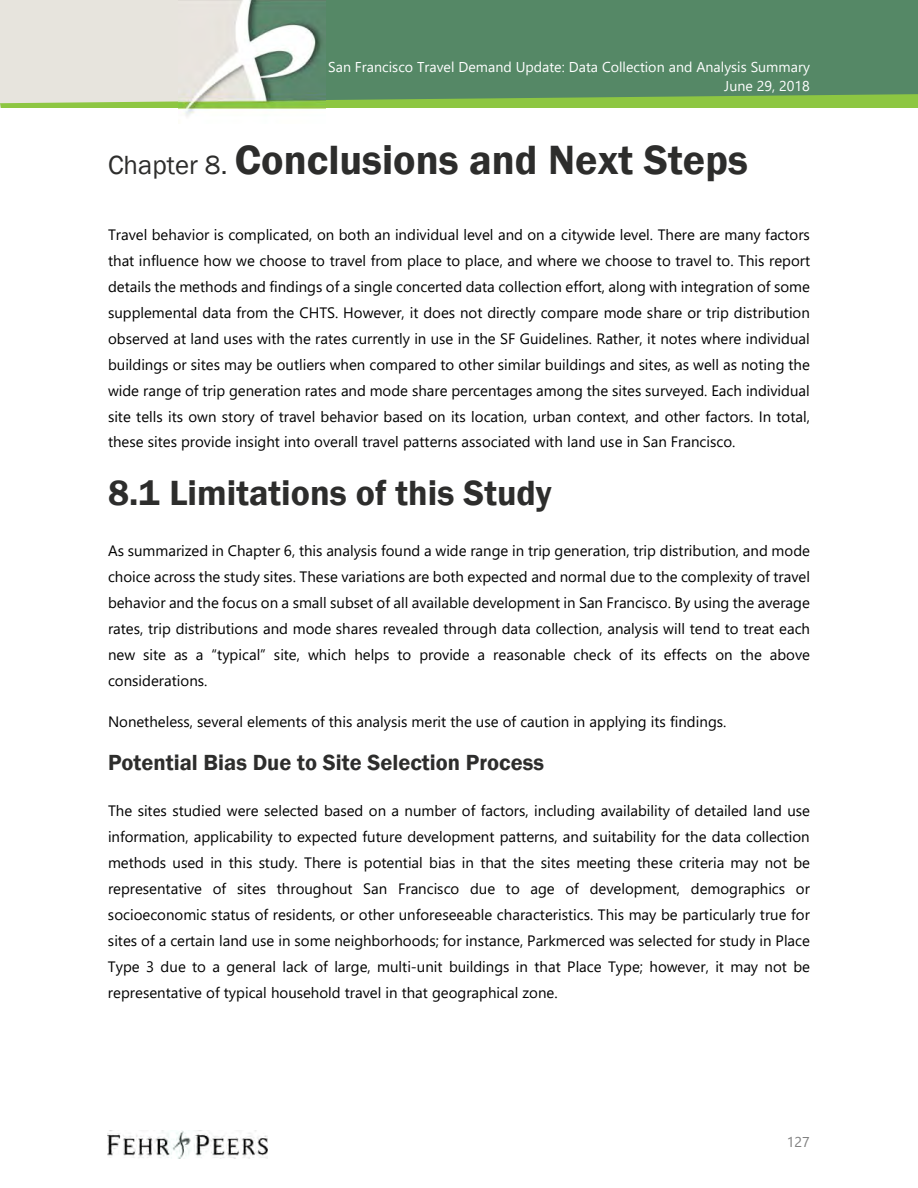
<style>
.page{position:relative;width:918px;height:1188px;background:#fff}
.page>*{position:absolute;margin:0;border:0;box-sizing:border-box;transform-origin:0 0}
.t1{font:600 42px "Franklin Gothic";color:#2d2d2c}
.t2{font:600 36px "Franklin Gothic";color:#2d2d2c}
.t3{font:600 22.5px "Franklin Gothic";color:#2d2d2c}
.t4{font:15px/26px "Segoe UI";color:#000;text-align:justify}
.t5{font:14.25px/19px "Segoe UI";color:#fff;text-align:right}
.t6{font:14.25px "Segoe UI";color:#808080}
.s1{font-weight:400;font-size:27px}
</style>
<div class="page">
<svg style="left:0;top:0;width:918px;height:108px;background:#7aa17d"></svg>
<img style="left:108px;top:1131px;width:159px;height:28px">
<img style="left:179px;top:0;width:146px;height:117px">
<p class="t5" style="left:328px;top:57px;width:483px">San Francisco Travel Demand Update: Data Collection and Analysis Summary<br>June 29, 2018</p>
<h1 class="t1" style="left:108px;top:135px;width:641px"><span class="s1">Chapter 8.</span> Conclusions and Next Steps</h1>
<p class="t4" style="left:108px;top:221px;width:704px">Travel behavior is complicated, on both an individual level and on a citywide level. There are many factors that influence how we choose to travel from place to place, and where we choose to travel to. This report details the methods and findings of a single concerted data collection effort, along with integration of some supplemental data from the CHTS. However, it does not directly compare mode share or trip distribution observed at land uses with the rates currently in use in the SF Guidelines. Rather, it notes where individual buildings or sites may be outliers when compared to other similar buildings and sites, as well as noting the wide range of trip generation rates and mode share percentages among the sites surveyed. Each individual site tells its own story of travel behavior based on its location, urban context, and other factors. In total, these sites provide insight into overall travel patterns associated with land use in San Francisco.</p>
<h2 class="t2" style="left:108px;top:472px;width:445px">8.1 Limitations of this Study</h2>
<p class="t4" style="left:108px;top:537px;width:704px">As summarized in Chapter 6, this analysis found a wide range in trip generation, trip distribution, and mode choice across the study sites. These variations are both expected and normal due to the complexity of travel behavior and the focus on a small subset of all available development in San Francisco. By using the average rates, trip distributions and mode shares revealed through data collection, analysis will tend to treat each new site as a “typical” site, which helps to provide a reasonable check of its effects on the above considerations.</p>
<p class="t4" style="left:108px;top:708px;width:620px">Nonetheless, several elements of this analysis merit the use of caution in applying its findings.</p>
<h3 class="t3" style="left:108px;top:750px;width:438px">Potential Bias Due to Site Selection Process</h3>
<p class="t4" style="left:108px;top:797px;width:704px">The sites studied were selected based on a number of factors, including availability of detailed land use information, applicability to expected future development patterns, and suitability for the data collection methods used in this study. There is potential bias in that the sites meeting these criteria may not be representative of sites throughout San Francisco due to age of development, demographics or socioeconomic status of residents, or other unforeseeable characteristics. This may be particularly true for sites of a certain land use in some neighborhoods; for instance, Parkmerced was selected for study in Place Type 3 due to a general lack of large, multi-unit buildings in that Place Type; however, it may not be representative of typical household travel in that geographical zone.</p>
<p class="t6" style="left:787px;top:1131px;width:24px">127</p>
</div>
